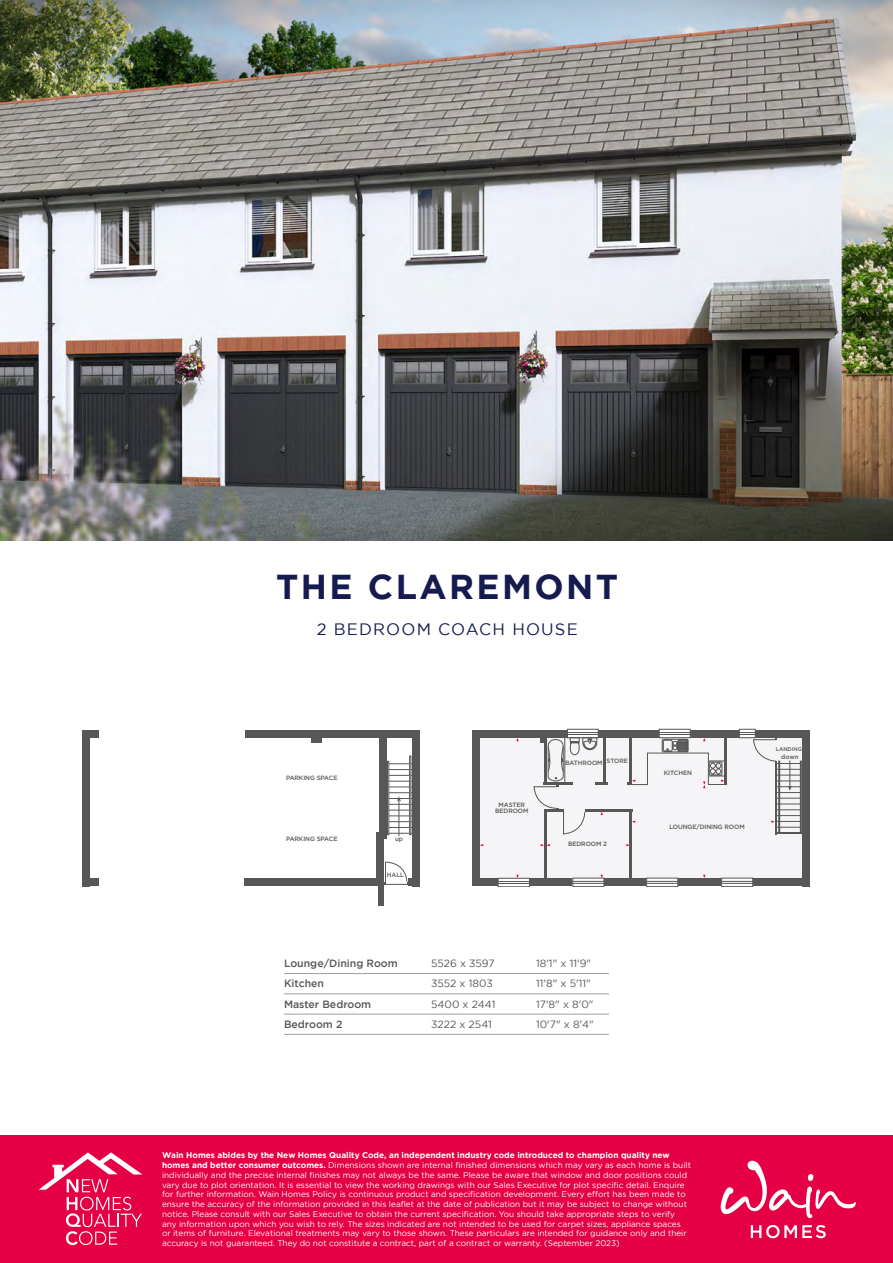
<style>
.page{position:relative;width:893px;height:1263px;background:#fff}
.page>*{position:absolute;margin:0;border:0;box-sizing:border-box;transform-origin:0 0}
.t1{font:700 34.5px "Gotham";letter-spacing:.07em;color:#161b4f}
.t2{font:16.5px "Gotham";letter-spacing:.07em;color:#161b4f}
.t3{font:10.5px "Gotham";color:#575756}
.t4{font:500 10.5px "Gotham";color:#575756}
.t5{font:8.25px/9.8px "Gotham";color:#fff}
.t6{font:500 6.15px/6.1px "Gotham";letter-spacing:-.01em;color:#575756;text-align:center}
.t7{font:500 5.4px "Gotham";letter-spacing:-.01em;color:#575756}
.s1{font-weight:700}
</style>
<div class="page">
<div style="left:0;top:1135px;width:893px;height:128px;background:#e50046"></div>
<svg style="left:751px;top:1225px;width:75px;height:13px"></svg>
<svg style="left:721px;top:1161px;width:135px;height:57px"></svg>
<svg style="left:39px;top:1152px;width:103px;height:93px"></svg>
<hr style="left:284px;top:973px;width:325px;height:1px;background:#9d9d9c">
<hr style="left:284px;top:993px;width:325px;height:1px;background:#9d9d9c">
<hr style="left:284px;top:1014px;width:325px;height:1px;background:#9d9d9c">
<hr style="left:284px;top:1034px;width:325px;height:1px;background:#9d9d9c">
<img style="left:0;top:0;width:893px;height:540px">
<div style="left:82px;top:730px;width:7px;height:156px;background:#575756"></div>
<div style="left:245px;top:730px;width:175px;height:8px;background:#575756"></div>
<div style="left:83px;top:730px;width:16px;height:8px;background:#575756"></div>
<div style="left:412px;top:731px;width:8px;height:155px;background:#575756"></div>
<div style="left:82px;top:878px;width:16px;height:8px;background:#575756"></div>
<div style="left:311px;top:737px;width:10px;height:6px;background:#575756"></div>
<div style="left:379px;top:733px;width:7px;height:106px;background:#575756"></div>
<div style="left:409px;top:756px;width:2px;height:79px;background:#fff;border:1px solid #575756"></div>
<svg style="left:244px;top:761px;width:172px;height:145px"></svg>
<div style="left:476px;top:734px;width:331px;height:146px;background:#f5f4f6"></div>
<div style="left:472px;top:730px;width:8px;height:155px;background:#575756"></div>
<div style="left:802px;top:730px;width:8px;height:156px;background:#575756"></div>
<div style="left:472px;top:730px;width:338px;height:8px;background:#575756"></div>
<div style="left:472px;top:878px;width:338px;height:8px;background:#575756"></div>
<div style="left:498px;top:878px;width:31px;height:9px;background:#fff"></div>
<div style="left:498px;top:878px;width:32px;height:9px;border:1px solid #575756"></div>
<hr style="left:493px;top:881px;width:38px;height:1px;background:#575756">
<hr style="left:493px;top:883px;width:38px;height:1px;background:#575756">
<svg style="left:575px;top:880px;width:27px;height:5px"></svg>
<div style="left:573px;top:878px;width:31px;height:9px;border:1px solid #575756"></div>
<hr style="left:570px;top:881px;width:36px;height:1px;background:#575756">
<hr style="left:570px;top:883px;width:36px;height:1px;background:#575756">
<svg style="left:648px;top:880px;width:28px;height:5px"></svg>
<div style="left:646px;top:878px;width:32px;height:9px;border:1px solid #575756"></div>
<hr style="left:644px;top:881px;width:36px;height:1px;background:#575756">
<hr style="left:644px;top:883px;width:36px;height:1px;background:#575756">
<svg style="left:723px;top:880px;width:28px;height:5px"></svg>
<div style="left:721px;top:878px;width:32px;height:9px;border:1px solid #575756"></div>
<hr style="left:719px;top:881px;width:36px;height:1px;background:#575756">
<hr style="left:719px;top:883px;width:36px;height:1px;background:#575756">
<hr style="left:630px;top:810px;width:2px;height:73px;background:#575756">
<hr style="left:544px;top:810px;width:2px;height:70px;background:#575756">
<svg style="left:541px;top:844px;width:9px;height:2px"></svg>
<svg style="left:534px;top:728px;width:268px;height:106px"></svg>
<h1 class="t1" style="left:276px;top:567px;width:344px">THE CLAREMONT</h1>
<h2 class="t2" style="left:317px;top:620px;width:262px">2 BEDROOM COACH HOUSE</h2>
<p class="t6" style="left:286px;top:774px;width:53px">PARKING SPACE</p>
<p class="t6" style="left:286px;top:835px;width:53px">PARKING SPACE</p>
<p class="t6" style="left:395px;top:835px;width:9px">up</p>
<p class="t6" style="left:387px;top:871px;width:19px">HALL</p>
<p class="t6" style="left:495px;top:801px;width:35px">MASTER<br>BEDROOM</p>
<p class="t6" style="left:565px;top:760px;width:64px">BATHROOM STORE</p>
<p class="t6" style="left:568px;top:841px;width:41px">BEDROOM 2</p>
<p class="t4" style="left:284px;top:957px;width:115px">Lounge/Dining Room</p>
<p class="t3" style="left:431px;top:957px;width:65px">5526 x 3597</p>
<p class="t3" style="left:536px;top:957px;width:57px">18'1" x 11'9"</p>
<p class="t4" style="left:284px;top:978px;width:42px">Kitchen</p>
<p class="t3" style="left:431px;top:978px;width:63px">3552 x 1803</p>
<p class="t3" style="left:536px;top:978px;width:56px">11'8" x 5'11"</p>
<p class="t4" style="left:284px;top:998px;width:89px">Master Bedroom</p>
<p class="t3" style="left:431px;top:998px;width:66px">5400 x 2441</p>
<p class="t3" style="left:536px;top:998px;width:59px">17'8" x 8'0"</p>
<p class="t4" style="left:284px;top:1018px;width:60px">Bedroom 2</p>
<p class="t3" style="left:431px;top:1018px;width:62px">3222 x 2541</p>
<p class="t3" style="left:536px;top:1018px;width:59px">10'7" x 8'4"</p>
<p class="t6" style="left:274px;top:959px;width:30px">KITCHEN</p>
<p class="t6" style="left:664px;top:770px;width:30px">KITCHEN</p>
<p class="t6" style="left:669px;top:823px;width:77px">LOUNGE/DINING ROOM</p>
<p class="t7" style="left:776px;top:746px;width:28px">LANDING</p>
<p class="t6" style="left:781px;top:753px;width:19px">down</p>
<p class="t5" style="left:162px;top:1150px;width:530px"><span class="s1">Wain Homes abides by the New Homes Quality Code, an independent industry code introduced to champion quality new homes and better consumer outcomes.</span> Dimensions shown are internal finished dimensions which may vary as each home is built individually and the precise internal finishes may not always be the same. Please be aware that window and door positions could vary due to plot orientation. It is essential to view the working drawings with our Sales Executive for plot specific detail. Enquire for further information. Wain Homes Policy is continuous product and specification development. Every effort has been made to ensure the accuracy of the information provided in this leaflet at the date of publication but it may be subject to change without notice. Please consult with our Sales Executive to obtain the current specification. You should take appropriate steps to verify any information upon which you wish to rely. The sizes indicated are not intended to be used for carpet sizes, appliance spaces or items of furniture. Elevational treatments may vary to those shown. These particulars are intended for guidance only and their accuracy is not guaranteed. They do not constitute a contract, part of a contract or warranty. (September 2023)</p>
</div>
